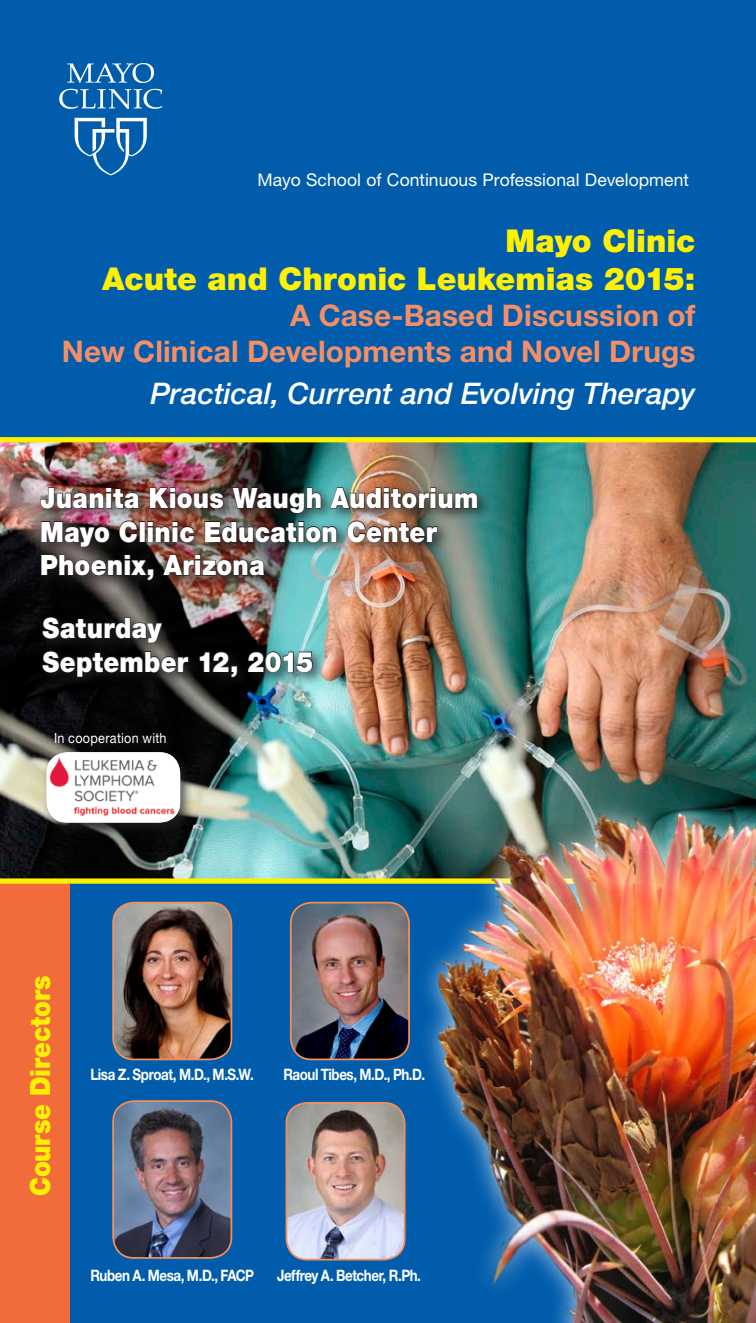
<style>
.page{position:relative;width:756px;height:1323px;background:#fff}
.page>*{position:absolute;margin:0;border:0;box-sizing:border-box;transform-origin:0 0}
.T2_Title{font:900 31.5px/37.8px "Helvetica Neue LT Std";color:#fff101;text-align:right}
.T2_Title-2{font:700 29.75px/35.7px "Helvetica Neue LT Std";letter-spacing:.005em;color:#f68e65;text-align:right}
.T2_Title-3{font:italic 500 29.75px "Helvetica Neue LT Std";color:#fff}
.HD1_Heading{font:900 28px/33.6px "Helvetica Neue LT Std";letter-spacing:.01em;color:#fff;scale:.9 1}
.HD1_Heading-2{font:900 28px "Helvetica Neue LT Std";letter-spacing:-.005em;color:#fff101;scale:.9 1}
.CT1_Caption{font:17.5px "Helvetica Neue LT Std";letter-spacing:.005em;color:#fff}
.HD1_Heading-3{font:700 15.75px "Helvetica Neue LT Std";letter-spacing:-.03em;color:#fff;scale:.85 1}
.HD1_Heading-4{font:14px "Helvetica Neue LT Std";letter-spacing:.02em;color:#fff;scale:.9 1}
</style>
<div class="page">
<div style="left:0;top:0;width:756px;height:442px;background:#015dac"></div>
<img style="left:0;top:442px;width:756px;height:436px">
<svg style="left:75px;top:118px;width:72px;height:57px"></svg>
<svg style="left:59px;top:89px;width:103px;height:20px"></svg>
<svg style="left:67px;top:63px;width:87px;height:20px"></svg>
<div style="left:0;top:437px;width:756px;height:5px;background:#fff101"></div>
<div style="left:36px;top:483px;width:456px;height:112px;background:#231f20;opacity:.75"></div>
<img style="left:40px;top:487px;width:101px;height:22px">
<svg style="left:149px;top:487px;width:75px;height:22px;background:#573737"></svg>
<svg style="left:232px;top:482px;width:90px;height:32px;background:#26302f"></svg>
<img style="left:329px;top:486px;width:149px;height:23px">
<svg style="left:40px;top:520px;width:70px;height:27px;background:#3f3033"></svg>
<svg style="left:119px;top:520px;width:19px;height:23px"></svg>
<div style="left:139px;top:521px;width:6px;height:21px;border:1px solid #231f20"></div>
<svg style="left:147px;top:521px;width:48px;height:22px"></svg>
<img style="left:204px;top:520px;width:134px;height:23px">
<svg style="left:347px;top:520px;width:91px;height:23px;background:#6d584b"></svg>
<svg style="left:40px;top:554px;width:114px;height:27px;background:#292525"></svg>
<img style="left:162px;top:553px;width:104px;height:24px">
<div style="left:38px;top:613px;width:289px;height:78px;background:#231f20;opacity:.75"></div>
<svg style="left:42px;top:616px;width:121px;height:28px;background:#201d1d"></svg>
<svg style="left:42px;top:650px;width:147px;height:27px;background:#1c1a1a"></svg>
<svg style="left:199px;top:651px;width:39px;height:27px"></svg>
<svg style="left:248px;top:651px;width:65px;height:22px"></svg>
<div style="left:0;top:883px;width:756px;height:440px;background:#015dac"></div>
<div style="left:50px;top:729px;width:130px;height:29px;background:#231f20;opacity:.75"></div>
<div style="left:42px;top:748px;width:153px;height:90px;background:#231f20;opacity:.75"></div>
<img style="left:47px;top:752px;width:133px;height:70px">
<div style="left:0;top:881px;width:69px;height:442px;background:#f26b3b"></div>
<div style="left:0;top:878px;width:756px;height:6px;background:#fff101"></div>
<div style="left:417px;top:792px;width:339px;height:531px;background:#fff;opacity:.75"></div>
<img style="left:439px;top:778px;width:317px;height:545px">
<img style="left:114px;top:1101px;width:117px;height:156px">
<div style="left:112px;top:1100px;width:120px;height:159px;border:2px solid #f68e57;border-radius:21px"></div>
<img style="left:113px;top:903px;width:118px;height:156px">
<div style="left:112px;top:902px;width:120px;height:158px;border:2px solid #f68e57;border-radius:21px"></div>
<img style="left:291px;top:903px;width:118px;height:156px">
<div style="left:290px;top:902px;width:120px;height:158px;border:2px solid #f68e57;border-radius:21px"></div>
<img style="left:286px;top:1103px;width:117px;height:157px">
<div style="left:286px;top:1102px;width:120px;height:159px;border:2px solid #f68e57;border-radius:21px"></div>
<p class="CT1_Caption" style="left:258px;top:170px;width:433px">Mayo School of Continuous Professional Development</p>
<p class="T2_Title" style="left:102px;top:222px;width:595px">Mayo Clinic<br>Acute and Chronic Leukemias 2015:</p>
<p class="T2_Title-2" style="left:62px;top:297px;width:635px">A Case-Based Discussion of<br>New Clinical Developments and Novel Drugs</p>
<p class="T2_Title-3" style="left:151px;top:375px;width:546px">Practical, Current and Evolving Therapy</p>
<p class="HD1_Heading" style="left:40px;top:481px;width:488px">Juanita Kious Waugh Auditorium<br>Mayo Clinic Education Center<br>Phoenix, Arizona</p>
<p class="HD1_Heading" style="left:43px;top:611px;width:302px">Saturday<br>September 12, 2015</p>
<p class="HD1_Heading-4" style="left:54px;top:729px;width:127px">In cooperation with</p>
<p class="HD1_Heading-2" style="left:23px;top:1196px;width:247px;rotate:-90deg">Course Directors</p>
<p class="HD1_Heading-3" style="left:91px;top:1065px;width:194px">Lisa Z. Sproat, M.D., M.S.W.</p>
<p class="HD1_Heading-3" style="left:283px;top:1065px;width:168px">Raoul Tibes, M.D., Ph.D.</p>
<p class="HD1_Heading-3" style="left:90px;top:1265px;width:194px">Ruben A. Mesa, M.D., FACP</p>
<p class="HD1_Heading-3" style="left:277px;top:1265px;width:171px">Jeffrey A. Betcher, R.Ph.</p>
</div>
